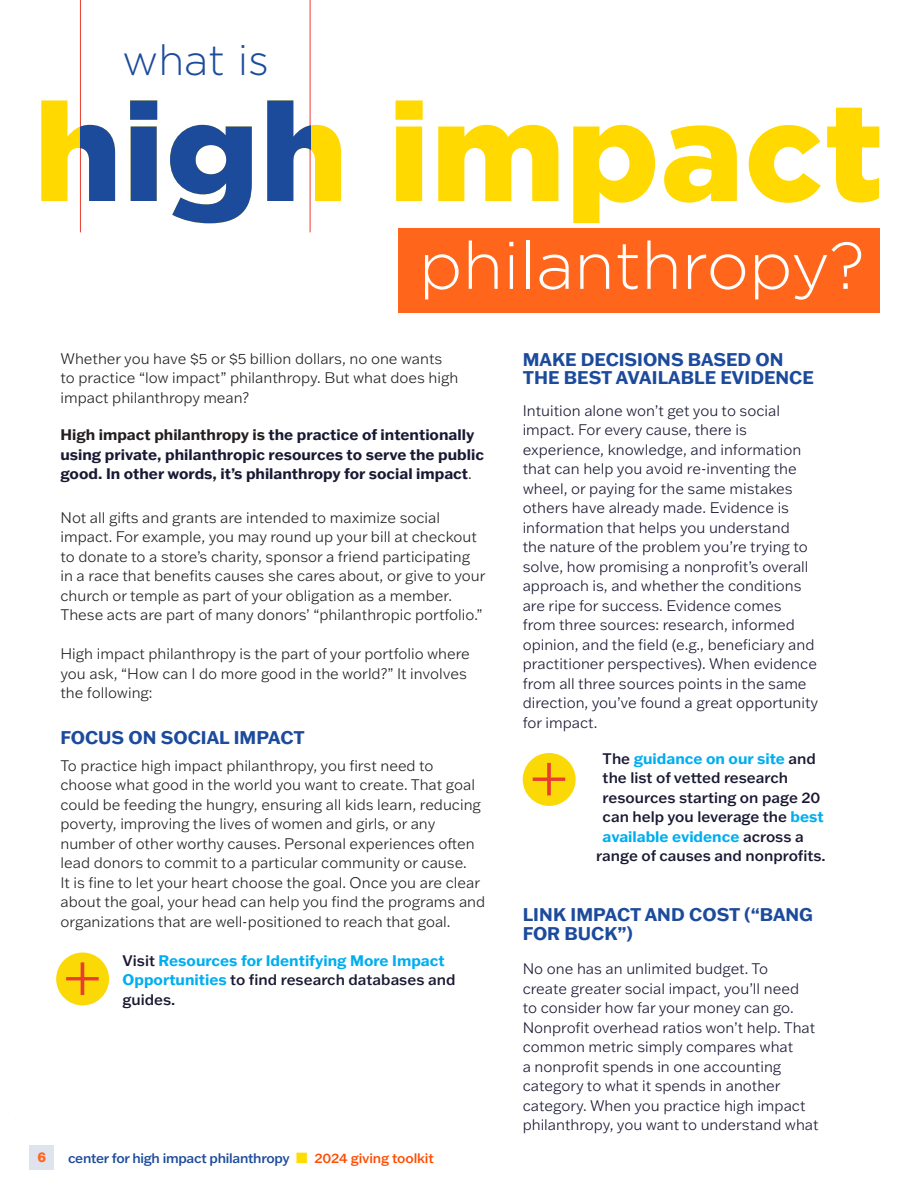
<style>
.page{position:relative;width:918px;height:1188px;background:#fff}
.page>*{position:absolute;margin:0;border:0;box-sizing:border-box;transform-origin:0 0}
.t1{font:900 137.7px "Gotham";letter-spacing:.01em;color:#ffd900}
.t2{font:300 66.15px "Gotham";color:#fff}
.t3{font:300 63px "Franklin Gothic ATF";color:#ea3d2f}
.t4{font:300 42.15px "Gotham";color:#1d4b9c}
.Normal__Web{font:700 18px/18.6px "Franklin Gothic ATF";color:#1d4b9c}
.Heading_2{font:700 18px/18.6px "Franklin Gothic ATF";color:#1d4b9c}
.Heading_6{font:300 15px/19.5px "Franklin Gothic ATF";color:#231f20}
.Normal__Web-2{font:300 15px/19.5px "Franklin Gothic ATF";color:#191933}
.Heading_6-2{font:700 15px/19.5px "Franklin Gothic ATF";color:#191933}
.t5{font:700 15px/19.5px "Franklin Gothic ATF";color:#00aeef}
.t6{font:500 15px "Franklin Gothic ATF";color:#191933}
.t7{font:500 13.5px "Franklin Gothic ATF";letter-spacing:-.02em;color:#1d4b9c}
.t8{font:800 13.5px "Forma DJR Display";color:#ff661c}
.s1{color:#231f20}
.s2{font-weight:300;color:#231f20}
.s3{font-weight:500;color:#191933}
.s4{color:#fedd00}
.s5{color:#ff4c00}
.s6{font-weight:700;color:#00aeef}
</style>
<div class="page">
<div style="left:29px;top:1145px;width:25px;height:25px;background:#dee3ed"></div>
<div style="left:399px;top:229px;width:481px;height:84px;background:#ff661c"></div>
<hr style="left:310px;top:0;width:1px;height:232px;background:#ea3d2f">
<hr style="left:80px;top:0;width:1px;height:232px;background:#ea3d2f">
<div style="left:56px;top:953px;width:53px;height:52px;background:#fad907;border-radius:50%"></div>
<div style="left:523px;top:753px;width:53px;height:53px;background:#fad907;border-radius:50%"></div>
<p class="t4" style="left:122px;top:33px;width:149px">what is</p>
<p class="t1" style="left:34px;top:57px;width:851px">high impact</p>
<p class="t2" style="left:419px;top:224px;width:447px">philanthropy?</p>
<p class="Heading_6" style="left:60px;top:348px;width:399px">Whether you have $5 or $5 billion dollars, no one wants to practice “low impact” philanthropy. But what does high impact philanthropy mean?</p>
<p class="Heading_6-2" style="left:60px;top:424px;width:425px"><span class="s1">High impact philanthropy is</span> the practice of intentionally using private, philanthropic resources to serve the public good. In other words, it’s philanthropy for social impact<span class="s2">.</span></p>
<p class="Heading_6" style="left:60px;top:507px;width:427px">Not all gifts and grants are intended to maximize social impact. For example, you may round up your bill at checkout to donate to a store’s charity, sponsor a friend participating in a race that benefits causes she cares about, or give to your church or temple as part of your obligation as a member.<br>These acts are part of many donors’ “philanthropic portfolio.”</p>
<p class="Heading_6" style="left:60px;top:644px;width:411px">High impact philanthropy is the part of your portfolio where you ask, “How can I do more good in the world?” It involves the following:</p>
<p class="Normal__Web" style="left:60px;top:727px;width:246px">FOCUS ON SOCIAL IMPACT</p>
<p class="Heading_6" style="left:60px;top:755px;width:426px">To practice high impact philanthropy, you first need to choose what good in the world you want to create. That goal could be feeding the hungry, ensuring all kids learn, reducing poverty, improving the lives of women and girls, or any number of other worthy causes. Personal experiences often lead donors to commit to a particular community or cause.<br>It is fine to let your heart choose the goal. Once you are clear about the goal, your head can help you find the programs and organizations that are well-positioned to reach that goal.</p>
<p class="t5" style="left:123px;top:950px;width:334px"><span class="s3">Visit</span> Resources for Identifying More Impact<br>Opportunities <span class="s3">to find research databases and guides.</span></p>
<p class="t3" style="left:66px;top:933px;width:35px">+</p>
<p class="t8" style="left:38px;top:1146px;width:10px">6</p>
<p class="t7" style="left:68px;top:1149px;width:367px">center for high impact philanthropy <span class="s4">■</span> <span class="s5">2024 giving toolkit</span></p>
<p class="Heading_2" style="left:523px;top:350px;width:293px">MAKE DECISIONS BASED ON<br>THE BEST AVAILABLE EVIDENCE</p>
<p class="Normal__Web-2" style="left:523px;top:400px;width:297px">Intuition alone won’t get you to social impact. For every cause, there is experience, knowledge, and information that can help you avoid re-inventing the wheel, or paying for the same mistakes others have already made. Evidence is information that helps you understand<br>the nature of the problem you’re trying to solve, how promising a nonprofit’s overall approach is, and whether the conditions are ripe for success. Evidence comes<br>from three sources: research, informed opinion, and the field (e.g., beneficiary and practitioner perspectives). When evidence from all three sources points in the same direction, you’ve found a great opportunity for impact.</p>
<p class="t5" style="left:603px;top:748px;width:215px"><span class="s3">The</span> guidance on our site <span class="s3">and</span></p>
<p class="t6" style="left:603px;top:768px;width:187px">the list of vetted research</p>
<p class="t6" style="left:603px;top:787px;width:219px">resources starting on page 20</p>
<p class="t6" style="left:603px;top:807px;width:223px">can help you leverage the <span class="s6">best</span></p>
<p class="t5" style="left:603px;top:826px;width:203px">available evidence <span class="s3">across a</span></p>
<p class="t6" style="left:596px;top:846px;width:231px">range of causes and nonprofits.</p>
<p class="t3" style="left:532px;top:733px;width:35px">+</p>
<p class="Normal__Web" style="left:523px;top:905px;width:292px">LINK IMPACT AND COST (“BANG<br>FOR BUCK”)</p>
<p class="Normal__Web-2" style="left:523px;top:959px;width:298px">No one has an unlimited budget. To<br>create greater social impact, you’ll need<br>to consider how far your money can go.<br>Nonprofit overhead ratios won’t help. That common metric simply compares what<br>a nonprofit spends in one accounting category to what it spends in another category. When you practice high impact philanthropy, you want to understand what</p>
</div>
